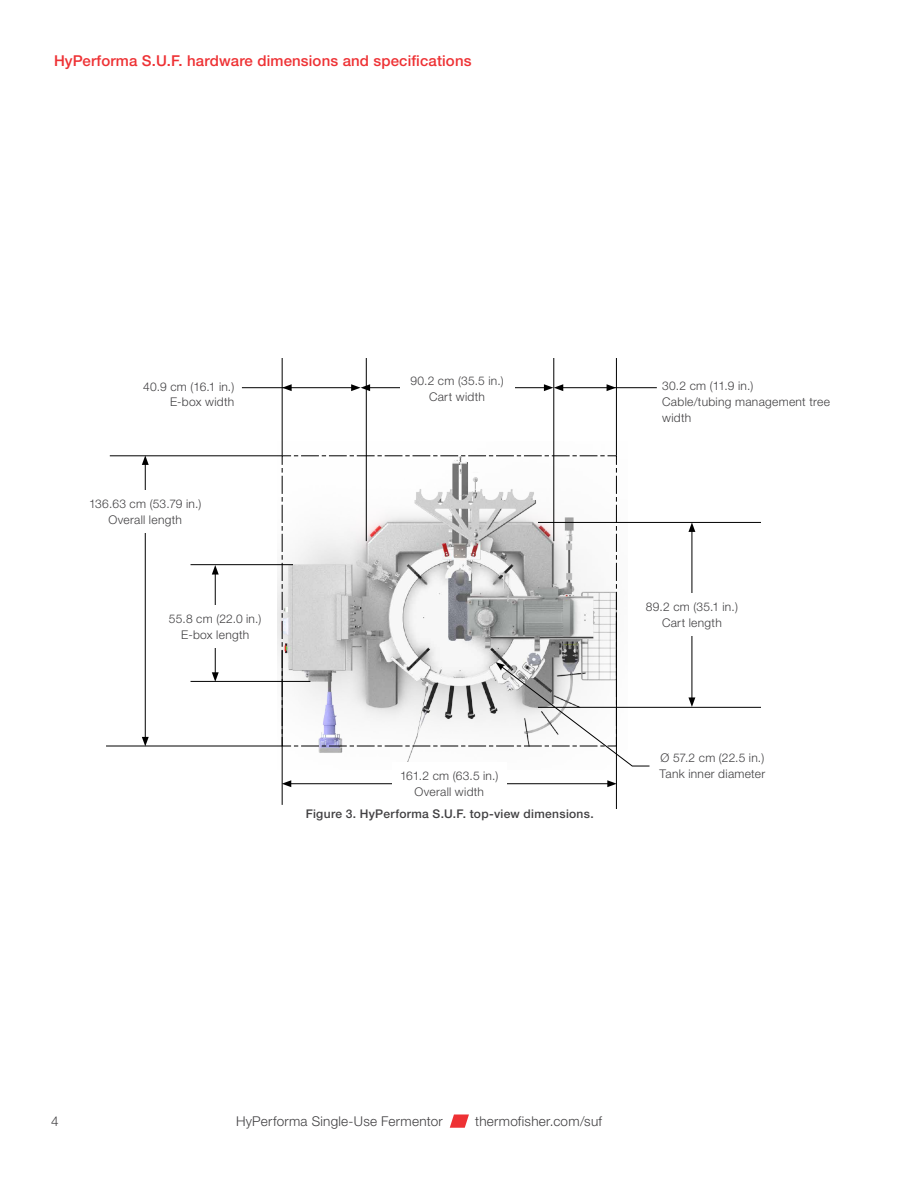
<style>
.page{position:relative;width:918px;height:1188px;background:#fff}
.page>*{position:absolute;margin:0;border:0;box-sizing:border-box;transform-origin:0 0}
.t1{font:500 15px "Helvetica Neue LTW1 G";letter-spacing:.01em;color:#ee3134}
.t2{font:300 13.5px "Helvetica Neue LTW1 G";letter-spacing:.02em;color:#414042}
.t3{font:300 12px/15.8px "Helvetica Neue LTW1 G";letter-spacing:.025em;color:#414042;text-align:center}
.t4{font:500 12px "Helvetica Neue LTW1 G";letter-spacing:.025em;color:#414042}
</style>
<div class="page">
<hr style="left:368px;top:387px;width:178px;height:1px;background:#000">
<hr style="left:289px;top:387px;width:65px;height:1px;background:#000">
<svg style="left:283px;top:384px;width:9px;height:7px"></svg>
<svg style="left:351px;top:384px;width:19px;height:7px"></svg>
<hr style="left:561px;top:387px;width:48px;height:1px;background:#000">
<svg style="left:544px;top:384px;width:19px;height:7px"></svg>
<svg style="left:607px;top:384px;width:9px;height:7px"></svg>
<hr style="left:289px;top:783px;width:321px;height:1px;background:#000">
<svg style="left:283px;top:780px;width:8px;height:7px"></svg>
<svg style="left:607px;top:780px;width:9px;height:7px"></svg>
<div style="left:400px;top:367px;width:114px;height:43px;background:#fff"></div>
<div style="left:392px;top:763px;width:114px;height:42px;background:#fff"></div>
<hr style="left:366px;top:358px;width:1px;height:183px;background:#000">
<hr style="left:282px;top:358px;width:1px;height:97px;background:#000">
<hr style="left:553px;top:358px;width:1px;height:183px;background:#000">
<hr style="left:538px;top:522px;width:223px;height:1px;background:#000">
<hr style="left:538px;top:707px;width:223px;height:1px;background:#000">
<hr style="left:110px;top:455px;width:172px;height:1px;background:#000">
<hr style="left:191px;top:564px;width:102px;height:1px;background:#000">
<hr style="left:191px;top:681px;width:119px;height:1px;background:#000">
<hr style="left:106px;top:746px;width:176px;height:1px;background:#000">
<hr style="left:692px;top:530px;width:1px;height:170px;background:#000">
<svg style="left:688px;top:522px;width:7px;height:10px"></svg>
<svg style="left:688px;top:697px;width:7px;height:10px"></svg>
<hr style="left:145px;top:463px;width:1px;height:276px;background:#000">
<svg style="left:142px;top:455px;width:7px;height:10px"></svg>
<svg style="left:142px;top:737px;width:7px;height:9px"></svg>
<hr style="left:215px;top:572px;width:1px;height:103px;background:#000">
<svg style="left:212px;top:565px;width:7px;height:10px"></svg>
<svg style="left:212px;top:672px;width:7px;height:10px"></svg>
<div style="left:630px;top:594px;width:124px;height:42px;background:#fff"></div>
<div style="left:83px;top:490px;width:124px;height:43px;background:#fff"></div>
<div style="left:153px;top:605px;width:124px;height:43px;background:#fff"></div>
<hr style="left:282px;top:650px;width:1px;height:155px;background:#000">
<hr style="left:616px;top:612px;width:1px;height:197px;background:#000">
<hr style="left:242px;top:387px;width:49px;height:1px;background:#000">
<hr style="left:608px;top:387px;width:49px;height:1px;background:#000">
<svg style="left:281px;top:455px;width:336px;height:292px"></svg>
<svg style="left:294px;top:466px;width:356px;height:301px"></svg>
<hr style="left:616px;top:358px;width:1px;height:97px;background:#000">
<svg style="left:450px;top:1114px;width:19px;height:14px"></svg>
<p class="t1" style="left:54px;top:51px;width:419px">HyPerforma S.U.F. hardware dimensions and specifications</p>
<p class="t3" style="left:410px;top:373px;width:95px">90.2 cm (35.5 in.)<br>Cart width</p>
<p class="t3" style="left:143px;top:378px;width:93px;text-align:right">40.9 cm (16.1 in.)<br>E-box width</p>
<p class="t3" style="left:662px;top:378px;width:169px;text-align:left">30.2 cm (11.9 in.)<br>Cable/tubing management tree width</p>
<p class="t3" style="left:89px;top:496px;width:114px">136.63 cm (53.79 in.)<br>Overall length</p>
<p class="t3" style="left:169px;top:611px;width:94px">55.8 cm (22.0 in.)<br>E-box length</p>
<p class="t3" style="left:400px;top:768px;width:100px">161.2 cm (63.5 in.)<br>Overall width</p>
<p class="t4" style="left:306px;top:807px;width:290px">Figure 3. HyPerforma S.U.F. top-view dimensions.</p>
<p class="t3" style="left:646px;top:599px;width:93px">89.2 cm (35.1 in.)<br>Cart length</p>
<p class="t3" style="left:660px;top:750px;width:107px;text-align:left">Ø 57.2 cm (22.5 in.)<br>Tank inner diameter</p>
<p class="t2" style="left:51px;top:1113px;width:9px">4</p>
<p class="t2" style="left:236px;top:1113px;width:208px">HyPerforma Single-Use Fermentor</p>
<p class="t2" style="left:475px;top:1113px;width:128px">thermofisher.com/suf</p>
</div>
